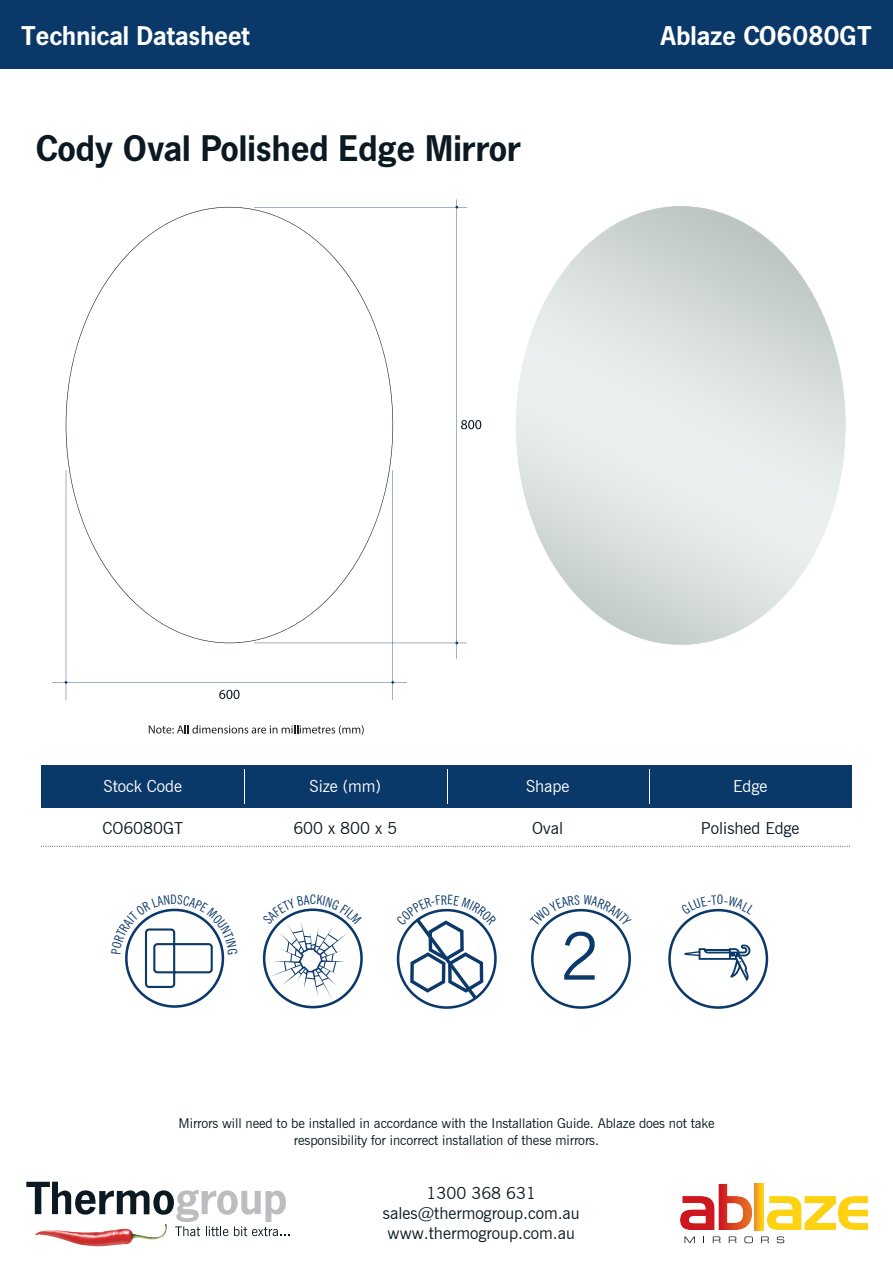
<style>
.page{position:relative;width:893px;height:1263px;background:#fff}
.page>*{position:absolute;margin:0;border:0;box-sizing:border-box;transform-origin:0 0}
.t1{font:65.4px "News Gothic BT";color:#0b3969}
.t2{font:700 36.75px "News Gothic BQ";color:#0b1a22}
.t3{font:700 27px "News Gothic BQ";color:#fff}
.t4{font:16.5px/19.8px "News Gothic BT";color:#0b1a22;text-align:center}
.t5{font:16.5px "News Gothic BT";color:#fff}
.t6{font:13.5px/16.2px "News Gothic BT";letter-spacing:-.01em;color:#0b1a22;text-align:center}
</style>
<div class="page">
<div style="left:0;top:0;width:893px;height:69px;background:#093869"></div>
<img style="left:50px;top:1236px;width:114px;height:10px">
<svg style="left:26px;top:1182px;width:264px;height:54px"></svg>
<svg style="left:685px;top:1236px;width:10px;height:7px"></svg>
<svg style="left:713px;top:1236px;width:7px;height:7px"></svg>
<svg style="left:729px;top:1236px;width:7px;height:7px"></svg>
<svg style="left:744px;top:1236px;width:9px;height:7px"></svg>
<svg style="left:761px;top:1236px;width:8px;height:7px"></svg>
<svg style="left:777px;top:1236px;width:7px;height:7px"></svg>
<svg style="left:680px;top:1184px;width:72px;height:46px"></svg>
<svg style="left:755px;top:1184px;width:9px;height:46px"></svg>
<svg style="left:767px;top:1196px;width:101px;height:34px"></svg>
<div style="left:41px;top:765px;width:810px;height:43px;background:#093869"></div>
<hr style="left:245px;top:770px;width:1px;height:34px;background:#fff">
<hr style="left:447px;top:770px;width:1px;height:34px;background:#fff">
<hr style="left:650px;top:770px;width:1px;height:34px;background:#fff">
<svg style="left:41px;top:846px;width:809px;height:1px"></svg>
<svg style="left:149px;top:725px;width:215px;height:10px"></svg>
<svg style="left:52px;top:199px;width:429px;height:501px"></svg>
<div style="left:531px;top:909px;width:100px;height:100px;border:3px solid #0b3969;border-radius:50%"></div>
<div style="left:668px;top:909px;width:100px;height:100px;border:3px solid #0b3969;border-radius:50%"></div>
<svg style="left:685px;top:945px;width:65px;height:36px"></svg>
<svg style="left:396px;top:908px;width:101px;height:91px"></svg>
<svg style="left:262px;top:908px;width:100px;height:91px"></svg>
<svg style="left:543px;top:908px;width:76px;height:18px"></svg>
<svg style="left:694px;top:908px;width:48px;height:7px"></svg>
<svg style="left:125px;top:908px;width:100px;height:81px"></svg>
<h3 class="t3" style="left:21px;top:26px;width:230px">Technical Datasheet</h3>
<h2 class="t2" style="left:36px;top:135px;width:486px">Cody Oval Polished Edge Mirror</h2>
<h3 class="t3" style="left:660px;top:26px;width:213px">Ablaze CO6080GT</h3>
<p class="t5" style="left:104px;top:780px;width:80px">Stock Code</p>
<p class="t5" style="left:309px;top:780px;width:73px">Size (mm)</p>
<p class="t5" style="left:526px;top:780px;width:45px">Shape</p>
<p class="t5" style="left:733px;top:780px;width:36px">Edge</p>
<p class="t4" style="left:102px;top:819px;width:82px">CO6080GT</p>
<p class="t4" style="left:293px;top:819px;width:105px">600 x 800 x 5</p>
<p class="t4" style="left:532px;top:819px;width:32px">Oval</p>
<p class="t4" style="left:701px;top:819px;width:100px">Polished Edge</p>
<h1 class="t1" style="left:561px;top:932px;width:41px">2</h1>
<p class="t6" style="left:179px;top:1116px;width:537px">Mirrors will need to be installed in accordance with the Installation Guide. Ablaze does not take responsibility for incorrect installation of these mirrors.</p>
<p class="t4" style="left:383px;top:1185px;width:198px">1300 368 631 sales@thermogroup.com.au www.thermogroup.com.au</p>
</div>
